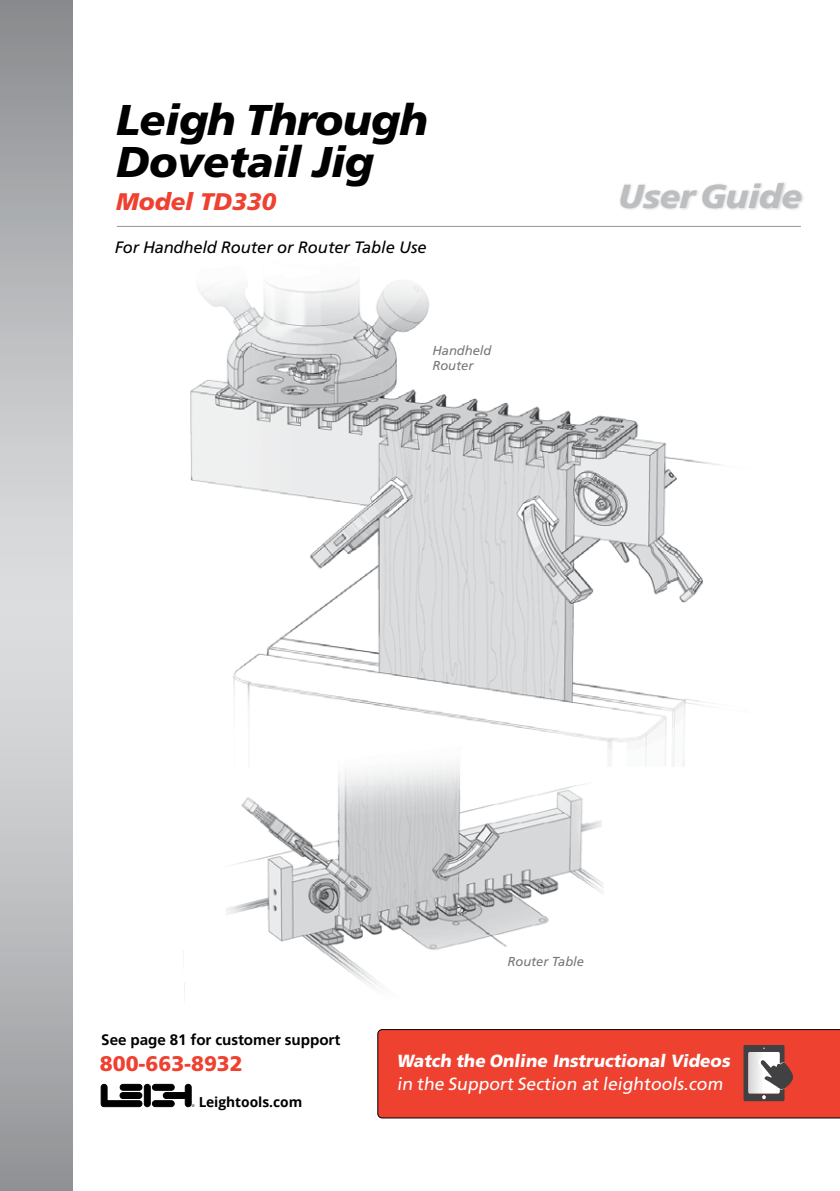
<style>
.page{position:relative;width:840px;height:1191px;background:#fff}
.page>*{position:absolute;margin:0;border:0;box-sizing:border-box;transform-origin:0 0}
.t1{font:italic 900 43px/41.6px "Frutiger";letter-spacing:-.015em;color:#000}
.t2{font:italic 900 33.2px "Frutiger";letter-spacing:-.005em;color:#bcbec0}
.t3{font:italic 900 24px "Frutiger";letter-spacing:-.005em;color:#ef4130}
.t4{font:900 21.2px "Frutiger";letter-spacing:-.005em;color:#ef4130}
.t5{font:17.6px "Frutiger";color:#fff}
.t6{font:900 17.6px "Frutiger";color:#fff}
.t7{font:italic 16.4px "Frutiger";letter-spacing:-.005em;color:#000}
.t8{font:700 15.2px "Frutiger";letter-spacing:-.005em;color:#000}
.t9{font:700 13.8px "Open Sans";letter-spacing:-.005em;color:#000}
.t10{font:italic 13px/15px "Frutiger";letter-spacing:-.005em;color:#77787b}
</style>
<div class="page">
<img style="left:190px;top:280px;width:530px;height:487px">
<hr style="left:117px;top:226px;width:683px;height:1px;background:#939598">
<svg style="left:0;top:0;width:73px;height:1191px"></svg>
<img style="left:620px;top:182px;width:184px;height:28px">
<img style="left:183px;top:713px;width:456px;height:283px">
<svg style="left:100px;top:1083px;width:42px;height:24px"></svg>
<div style="left:120px;top:1092px;width:22px;height:6px;background:#000;border-radius:3px"></div>
<div style="left:120px;top:1092px;width:22px;height:6px;border:1px solid #000;border-radius:3px"></div>
<div style="left:120px;top:1084px;width:22px;height:6px;background:#000;border-radius:3px"></div>
<div style="left:120px;top:1084px;width:22px;height:6px;border:1px solid #000;border-radius:3px"></div>
<div style="left:144px;top:1084px;width:6px;height:22px;background:#000;border-radius:3px"></div>
<div style="left:144px;top:1084px;width:6px;height:23px;border:1px solid #000;border-radius:3px"></div>
<div style="left:152px;top:1084px;width:22px;height:6px;background:#000;border-radius:3px"></div>
<div style="left:152px;top:1084px;width:22px;height:6px;border:1px solid #000;border-radius:3px"></div>
<div style="left:152px;top:1100px;width:22px;height:6px;background:#000;border-radius:3px"></div>
<div style="left:152px;top:1100px;width:22px;height:6px;border:1px solid #000;border-radius:3px"></div>
<svg style="left:163px;top:1083px;width:31px;height:24px"></svg>
<div style="left:377px;top:1029px;width:462px;height:89px;background:#ef4130"></div>
<svg style="left:743px;top:1045px;width:51px;height:56px"></svg>
<h1 class="t1" style="left:116px;top:99px;width:313px">Leigh Through<br>Dovetail Jig</h1>
<h3 class="t3" style="left:116px;top:187px;width:161px">Model TD330</h3>
<p class="t7" style="left:115px;top:237px;width:313px">For Handheld Router or Router Table Use</p>
<p class="t10" style="left:432px;top:343px;width:60px">Handheld<br>Router</p>
<h2 class="t2" style="left:618px;top:177px;width:187px">User Guide</h2>
<p class="t10" style="left:507px;top:953px;width:78px">Router Table</p>
<p class="t8" style="left:101px;top:1030px;width:240px">See page 81 for customer support</p>
<p class="t4" style="left:100px;top:1051px;width:144px">800-663-8932</p>
<p class="t9" style="left:199px;top:1091px;width:105px">Leightools.com</p>
<p class="t6" style="left:396px;top:1049px;width:337px">Watch the Online Instructional Videos</p>
<p class="t5" style="left:396px;top:1073px;width:330px">in the Support Section at leightools.com</p>
</div>
